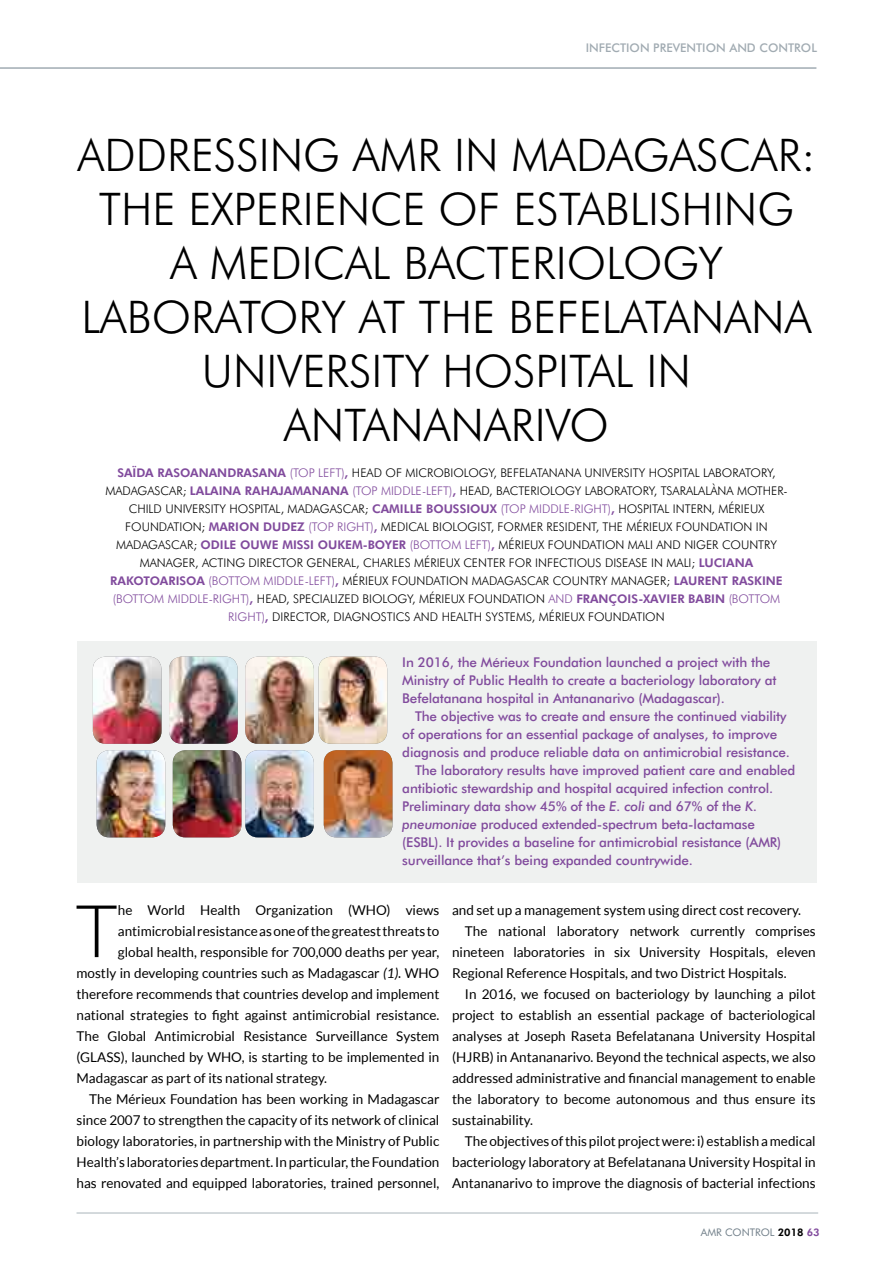
<style>
.page{position:relative;width:893px;height:1263px;background:#fff}
.page>*{position:absolute;margin:0;border:0;box-sizing:border-box;transform-origin:0 0}
.t1{font:300 72.9px "Lato";color:#000}
.t2{font:300 45px/54px "Futura BT";color:#000;text-align:center}
.t3{font:13.5px "Lato";color:#000}
.t4{font:500 13.5px/18px "Futura BT";letter-spacing:-.01em;color:#814b9d}
.t5{font:300 12px/18px "Futura BT";color:#000;text-align:center}
.t6{font:500 12px "Futura BT";color:#a1abb2}
.t7{font:10.5px "Futura BT";color:#72808a}
.s1{font-weight:800;color:#814b9d}
.s2{color:#814b9d}
.s3{font-style:italic}
.s4{font-weight:800;color:#000}
</style>
<div class="page">
<hr style="left:0;top:67px;width:816px;height:2px;background:#a1abb2">
<hr style="left:77px;top:1212px;width:741px;height:2px;background:#c6cdd1">
<div style="left:77px;top:641px;width:739px;height:241px;background:#eff1f0"></div>
<img style="left:93px;top:657px;width:69px;height:87px">
<img style="left:169px;top:657px;width:69px;height:87px">
<img style="left:319px;top:657px;width:68px;height:87px">
<img style="left:97px;top:750px;width:68px;height:87px">
<img style="left:173px;top:750px;width:68px;height:87px">
<img style="left:245px;top:657px;width:69px;height:87px">
<img style="left:245px;top:750px;width:69px;height:87px">
<img style="left:324px;top:750px;width:68px;height:87px">
<p class="t6" style="left:586px;top:40px;width:233px">INFECTION PREVENTION AND CONTROL</p>
<h2 class="t2" style="left:78px;top:128px;width:739px">ADDRESSING AMR IN MADAGASCAR:<br>THE EXPERIENCE OF ESTABLISHING<br>A MEDICAL BACTERIOLOGY<br>LABORATORY AT THE BEFELATANANA<br>UNIVERSITY HOSPITAL IN<br>ANTANANARIVO</h2>
<p class="t5" style="left:105px;top:464px;width:684px"><span class="s1">SAÏDA RASOANANDRASANA</span> <span class="s2">(TOP LEFT)</span><span class="s1">,</span> HEAD OF MICROBIOLOGY, BEFELATANANA UNIVERSITY HOSPITAL LABORATORY, MADAGASCAR; <span class="s1">LALAINA RAHAJAMANANA</span> <span class="s2">(TOP MIDDLE-LEFT)</span><span class="s1">,</span> HEAD, BACTERIOLOGY LABORATORY, TSARALALÀNA MOTHER-CHILD UNIVERSITY HOSPITAL, MADAGASCAR; <span class="s1">CAMILLE BOUSSIOUX</span> <span class="s2">(TOP MIDDLE-RIGHT)</span><span class="s1">,</span> HOSPITAL INTERN, MÉRIEUX FOUNDATION; <span class="s1">MARION DUDEZ</span> <span class="s2">(TOP RIGHT)</span><span class="s1">,</span> MEDICAL BIOLOGIST, FORMER RESIDENT, THE MÉRIEUX FOUNDATION IN MADAGASCAR; <span class="s1">ODILE OUWE MISSI OUKEM-BOYER</span> <span class="s2">(BOTTOM LEFT)</span><span class="s1">,</span> MÉRIEUX FOUNDATION MALI AND NIGER COUNTRY MANAGER, ACTING DIRECTOR GENERAL, CHARLES MÉRIEUX CENTER FOR INFECTIOUS DISEASE IN MALI; <span class="s1">LUCIANA RAKOTOARISOA</span> <span class="s2">(BOTTOM MIDDLE-LEFT)</span><span class="s1">,</span> MÉRIEUX FOUNDATION MADAGASCAR COUNTRY MANAGER; <span class="s1">LAURENT RASKINE </span><span class="s2">(BOTTOM MIDDLE-RIGHT)</span><span class="s1">,</span> HEAD, SPECIALIZED BIOLOGY, MÉRIEUX FOUNDATION <span class="s2">AND</span> <span class="s1">FRANÇOIS-XAVIER BABIN</span> <span class="s2">(BOTTOM RIGHT)</span><span class="s1">,</span> DIRECTOR, DIAGNOSTICS AND HEALTH SYSTEMS, MÉRIEUX FOUNDATION</p>
<p class="t4" style="left:402px;top:653px;width:376px">In 2016, the Mérieux Foundation launched a project with the<br>Ministry of Public Health to create a bacteriology laboratory at<br>Befelatanana hospital in Antananarivo (Madagascar).</p>
<p class="t4" style="left:415px;top:707px;width:373px">The objective was to create and ensure the continued viability</p>
<p class="t4" style="left:402px;top:725px;width:376px">of operations for an essential package of analyses, to improve</p>
<p class="t4" style="left:402px;top:743px;width:389px">diagnosis and produce reliable data on antimicrobial resistance.</p>
<p class="t4" style="left:415px;top:761px;width:382px">The laboratory results have improved patient care and enabled</p>
<p class="t4" style="left:402px;top:779px;width:373px">antibiotic stewardship and hospital acquired infection control.</p>
<p class="t4" style="left:402px;top:797px;width:357px">Preliminary data show 45% of the <span class="s3">E. coli</span> and 67% of the <span class="s3">K.</span></p>
<p class="t4" style="left:402px;top:815px;width:354px"><span class="s3">pneumoniae</span> produced extended-spectrum beta-lactamase</p>
<p class="t4" style="left:402px;top:833px;width:381px">(ESBL). It provides a baseline for antimicrobial resistance (AMR)</p>
<p class="t4" style="left:402px;top:851px;width:292px">surveillance that’s being expanded countrywide.</p>
<h1 class="t1" style="left:75px;top:892px;width:44px">T</h1>
<p class="t3" style="left:118px;top:903px;width:323px">he World Health Organization (WHO) views</p>
<p class="t3" style="left:118px;top:924px;width:323px">antimicrobial resistance as one of the greatest threats to</p>
<p class="t3" style="left:118px;top:945px;width:323px">global health, responsible for 700,000 deaths per year,</p>
<p class="t3" style="left:77px;top:966px;width:364px">mostly in developing countries such as Madagascar <span class="s3">(1).</span> WHO</p>
<p class="t3" style="left:77px;top:987px;width:364px">therefore recommends that countries develop and implement</p>
<p class="t3" style="left:77px;top:1008px;width:364px">national strategies to fight against antimicrobial resistance.</p>
<p class="t3" style="left:77px;top:1029px;width:364px">The Global Antimicrobial Resistance Surveillance System</p>
<p class="t3" style="left:77px;top:1050px;width:364px">(GLASS), launched by WHO, is starting to be implemented in</p>
<p class="t3" style="left:77px;top:1071px;width:252px">Madagascar as part of its national strategy.</p>
<p class="t3" style="left:89px;top:1092px;width:352px">The Mérieux Foundation has been working in Madagascar</p>
<p class="t3" style="left:77px;top:1113px;width:364px">since 2007 to strengthen the capacity of its network of clinical</p>
<p class="t3" style="left:77px;top:1134px;width:364px">biology laboratories, in partnership with the Ministry of Public</p>
<p class="t3" style="left:77px;top:1155px;width:364px">Health’s laboratories department. In particular, the Foundation</p>
<p class="t3" style="left:77px;top:1176px;width:364px">has renovated and equipped laboratories, trained personnel,</p>
<p class="t3" style="left:452px;top:903px;width:350px">and set up a management system using direct cost recovery.</p>
<p class="t3" style="left:465px;top:924px;width:352px">The national laboratory network currently comprises</p>
<p class="t3" style="left:452px;top:945px;width:365px">nineteen laboratories in six University Hospitals, eleven</p>
<p class="t3" style="left:452px;top:966px;width:336px">Regional Reference Hospitals, and two District Hospitals.</p>
<p class="t3" style="left:465px;top:987px;width:352px">In 2016, we focused on bacteriology by launching a pilot</p>
<p class="t3" style="left:452px;top:1008px;width:365px">project to establish an essential package of bacteriological</p>
<p class="t3" style="left:452px;top:1029px;width:365px">analyses at Joseph Raseta Befelatanana University Hospital</p>
<p class="t3" style="left:452px;top:1050px;width:365px">(HJRB) in Antananarivo. Beyond the technical aspects, we also</p>
<p class="t3" style="left:452px;top:1071px;width:365px">addressed administrative and financial management to enable</p>
<p class="t3" style="left:452px;top:1092px;width:365px">the laboratory to become autonomous and thus ensure its</p>
<p class="t3" style="left:452px;top:1113px;width:82px">sustainability.</p>
<p class="t3" style="left:465px;top:1134px;width:352px">The objectives of this pilot project were: i) establish a medical</p>
<p class="t3" style="left:452px;top:1155px;width:365px">bacteriology laboratory at Befelatanana University Hospital in</p>
<p class="t3" style="left:452px;top:1176px;width:365px">Antananarivo to improve the diagnosis of bacterial infections</p>
<p class="t7" style="left:701px;top:1226px;width:120px">AMR CONTROL <span class="s4">2018</span> <span class="s1">63</span></p>
</div>
